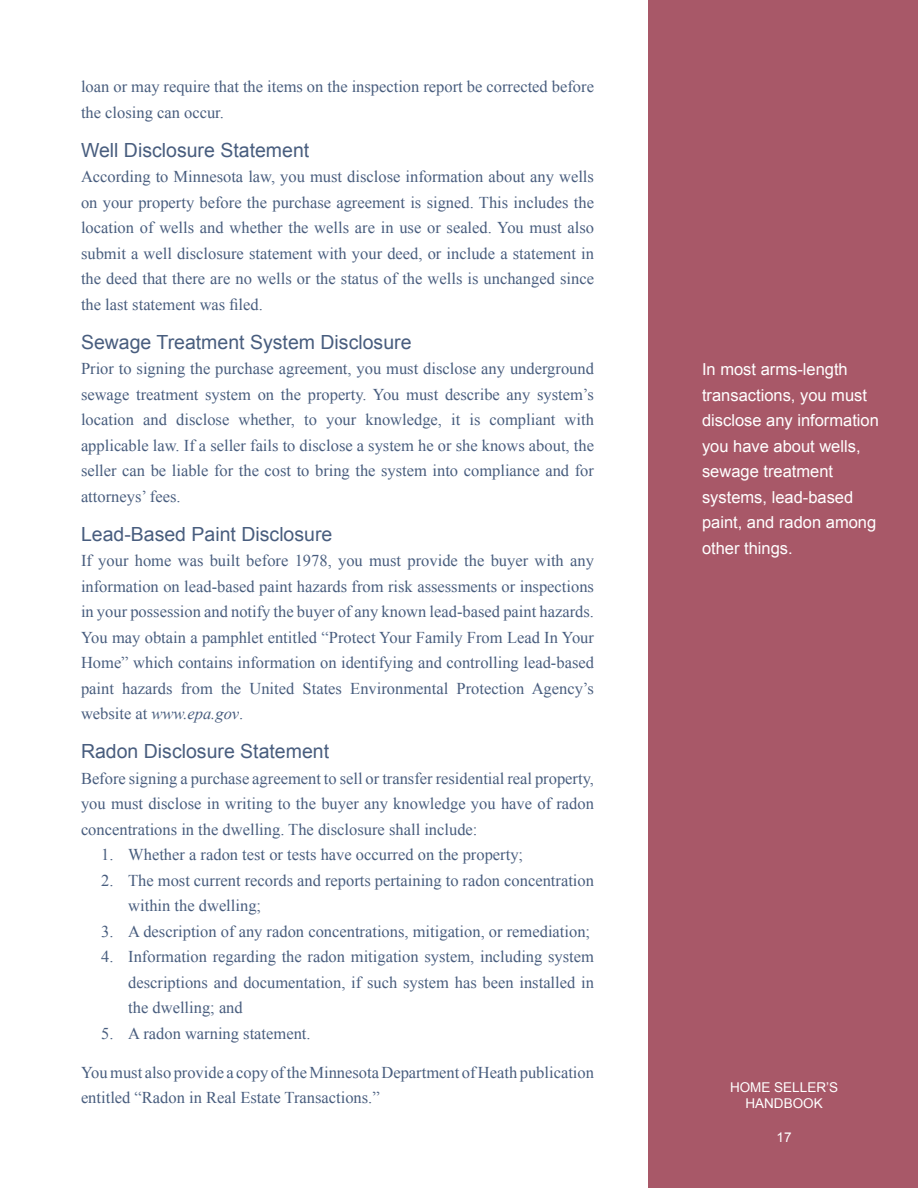
<style>
.page{position:relative;width:918px;height:1188px;background:#fff}
.page>*{position:absolute;margin:0;border:0;box-sizing:border-box;transform-origin:0 0}
.h4{font:19.5px "Arial";color:#485d7e}
.p_1{font:16.5px/25.5px "Times New Roman";color:#485d7e;text-align:justify}
.li{font:16.5px/25.5px "Times New Roman";color:#485d7e}
.p{font:16.5px/25.5px "Arial";color:#fff}
.p-2{font:16.5px/25.5px "Times New Roman";color:#485d7e}
.t1{font:13.5px/16.5px "Arial";color:#fff;text-align:center}
.s1{font-style:italic}
</style>
<div class="page">
<div style="left:648px;top:0;width:270px;height:1188px;background:#a85868"></div>
<p class="p_1" style="left:81px;top:74px;width:515px">loan or may require that the items on the inspection report be corrected before the closing can occur.</p>
<p class="h4" style="left:81px;top:137px;width:230px">Well Disclosure Statement</p>
<p class="p_1" style="left:81px;top:164px;width:515px">According to Minnesota law, you must disclose information about any wells on your property before the purchase agreement is signed. This includes the location of wells and whether the wells are in use or sealed. You must also submit a well disclosure statement with your deed, or include a statement in the deed that there are no wells or the status of the wells is unchanged since the last statement was filed.</p>
<p class="h4" style="left:81px;top:329px;width:332px">Sewage Treatment System Disclosure</p>
<p class="p_1" style="left:81px;top:356px;width:515px">Prior to signing the purchase agreement, you must disclose any underground sewage treatment system on the property. You must describe any system’s location and disclose whether, to your knowledge, it is compliant with applicable law. If a seller fails to disclose a system he or she knows about, the seller can be liable for the cost to bring the system into compliance and for attorneys’ fees.</p>
<p class="h4" style="left:81px;top:521px;width:253px">Lead-Based Paint Disclosure</p>
<p class="p_1" style="left:81px;top:548px;width:515px">If your home was built before 1978, you must provide the buyer with any information on lead-based paint hazards from risk assessments or inspections in your possession and notify the buyer of any known lead-based paint hazards.<br>You may obtain a pamphlet entitled “Protect Your Family From Lead In Your Home” which contains information on identifying and controlling lead-based paint hazards from the United States Environmental Protection Agency’s website at <span class="s1">www.epa.gov</span>.</p>
<p class="h4" style="left:81px;top:739px;width:250px">Radon Disclosure Statement</p>
<p class="p_1" style="left:81px;top:765px;width:515px">Before signing a purchase agreement to sell or transfer residential real property, you must disclose in writing to the buyer any knowledge you have of radon concentrations in the dwelling. The disclosure shall include:</p>
<p class="li" style="left:101px;top:842px;width:423px">1. Whether a radon test or tests have occurred on the property;</p>
<p class="li" style="left:128px;top:867px;width:467px;text-indent:-27px">2. The most current records and reports pertaining to radon concentration within the dwelling;</p>
<p class="li" style="left:101px;top:918px;width:490px">3. A description of any radon concentrations, mitigation, or remediation;</p>
<p class="li" style="left:128px;top:944px;width:467px;text-align:justify;text-indent:-27px">4. Information regarding the radon mitigation system, including system descriptions and documentation, if such system has been installed in the dwelling; and</p>
<p class="li" style="left:101px;top:1020px;width:211px">5. A radon warning statement.</p>
<p class="p-2" style="left:81px;top:1059px;width:515px">You must also provide a copy of the Minnesota Department of Heath publication entitled “Radon in Real Estate Transactions.”</p>
<p class="p" style="left:702px;top:357px;width:178px">In most arms-length transactions, you must disclose any information you have about wells, sewage treatment systems, lead-based paint, and radon among other things.</p>
<p class="t1" style="left:730px;top:1079px;width:110px">HOME SELLER’S<br>HANDBOOK</p>
<p class="t1" style="left:777px;top:1129px;width:17px">17</p>
</div>
